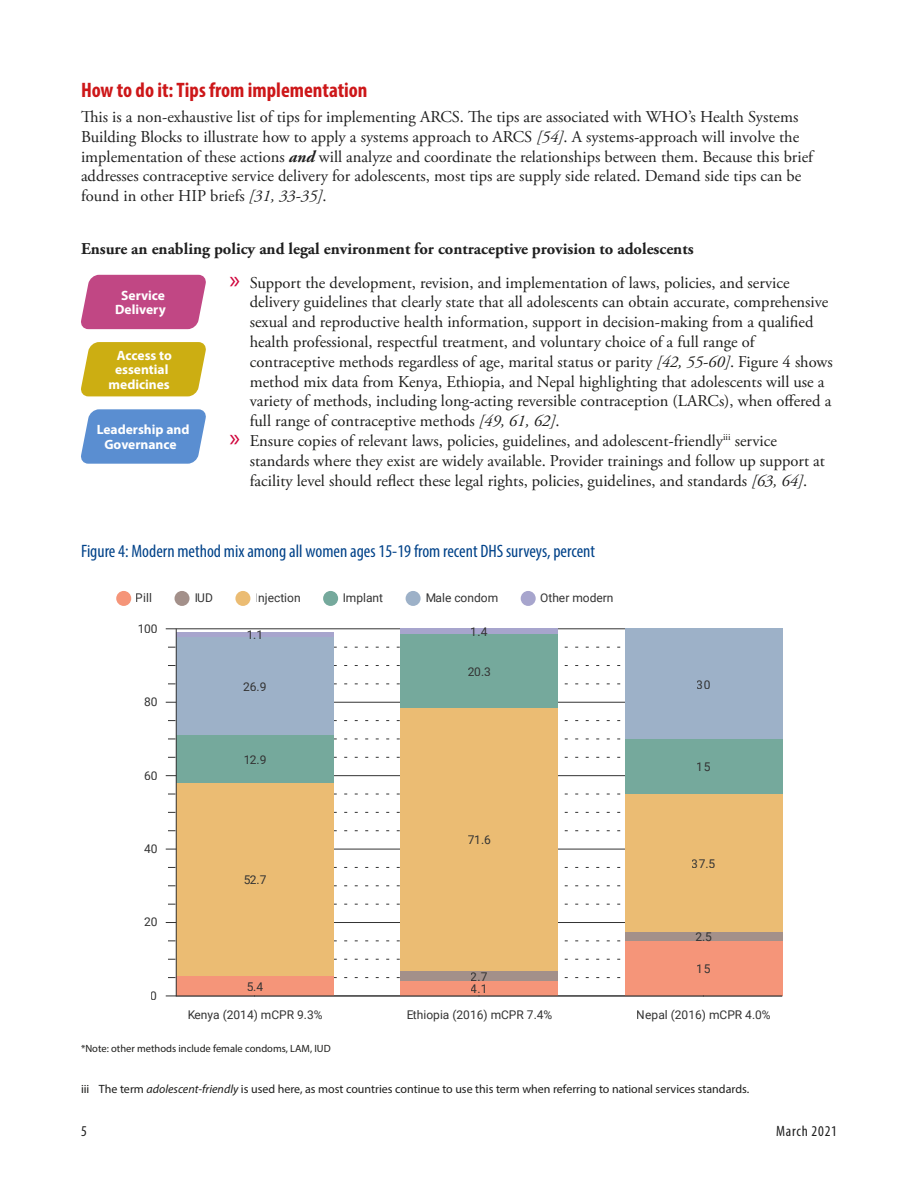
<style>
.page{position:relative;width:918px;height:1188px;background:#fff}
.page>*{position:absolute;margin:0;border:0;box-sizing:border-box;transform-origin:0 0}
.head_1{font:700 condensed 21px "Myriad Pro";color:#cd1719}
.figure_title{font:condensed 18px "Myriad Pro";color:#004289}
.t1{font:16.5px/19.8px "Adobe Garamond Pro";color:#1d1d1b}
.body_1{font:16.5px/19.8px "Adobe Garamond Pro";color:#1f1f1f}
.head_2_black_gar_bol{font:700 16.5px "Adobe Garamond Pro";color:#1f1f1f}
.t2{font:condensed 15px "Myriad Pro";letter-spacing:.05em;color:#1f1f1f}
.box_text{font:700 13.5px/14.7px "Myriad Pro";color:#fff;text-align:center}
.t3{font:12px "Roboto";color:#333}
.Footnote_text{font:12px "Myriad Pro";color:#1d1d1b}
.figure_notes{font:10.5px "Myriad Pro";color:#1d1d1b}
.s1{font-style:italic}
.s2{font-weight:700;font-style:italic}
.s3{font-family:"Myriad Pro";font-size:25.5px;color:#d0043c}
</style>
<div class="page">
<hr style="left:176px;top:922px;width:606px;height:1px;background:#333">
<hr style="left:176px;top:849px;width:606px;height:1px;background:#333">
<hr style="left:176px;top:775px;width:606px;height:1px;background:#333">
<hr style="left:176px;top:702px;width:606px;height:1px;background:#333">
<hr style="left:176px;top:629px;width:606px;height:1px;background:#333">
<div style="left:176px;top:976px;width:157px;height:20px;background:#f59579"></div>
<div style="left:176px;top:783px;width:157px;height:193px;background:#ebbc73"></div>
<div style="left:176px;top:735px;width:157px;height:48px;background:#75a99c"></div>
<div style="left:176px;top:637px;width:157px;height:98px;background:#9db1c8"></div>
<div style="left:176px;top:632px;width:157px;height:5px;background:#a7a5cd"></div>
<div style="left:401px;top:981px;width:157px;height:15px;background:#f59579"></div>
<div style="left:401px;top:971px;width:157px;height:10px;background:#a3908a"></div>
<div style="left:401px;top:708px;width:157px;height:263px;background:#ebbc73"></div>
<div style="left:401px;top:634px;width:157px;height:74px;background:#75a99c"></div>
<div style="left:401px;top:628px;width:157px;height:6px;background:#a7a5cd"></div>
<div style="left:625px;top:941px;width:157px;height:55px;background:#f59579"></div>
<div style="left:625px;top:932px;width:157px;height:9px;background:#a3908a"></div>
<div style="left:625px;top:794px;width:157px;height:138px;background:#ebbc73"></div>
<div style="left:625px;top:739px;width:157px;height:55px;background:#75a99c"></div>
<div style="left:625px;top:629px;width:157px;height:110px;background:#9db1c8"></div>
<svg style="left:168px;top:977px;width:453px;height:1px"></svg>
<svg style="left:168px;top:959px;width:453px;height:1px"></svg>
<svg style="left:168px;top:941px;width:453px;height:1px"></svg>
<svg style="left:168px;top:904px;width:453px;height:1px"></svg>
<svg style="left:168px;top:886px;width:453px;height:1px"></svg>
<svg style="left:168px;top:867px;width:453px;height:1px"></svg>
<svg style="left:168px;top:830px;width:453px;height:1px"></svg>
<svg style="left:168px;top:812px;width:453px;height:1px"></svg>
<svg style="left:168px;top:794px;width:453px;height:1px"></svg>
<svg style="left:168px;top:757px;width:453px;height:1px"></svg>
<svg style="left:168px;top:739px;width:453px;height:1px"></svg>
<svg style="left:168px;top:720px;width:453px;height:1px"></svg>
<svg style="left:168px;top:684px;width:453px;height:1px"></svg>
<svg style="left:168px;top:665px;width:453px;height:1px"></svg>
<svg style="left:168px;top:647px;width:453px;height:1px"></svg>
<hr style="left:176px;top:628px;width:1px;height:368px;background:#333">
<hr style="left:176px;top:996px;width:606px;height:1px;background:#333">
<div style="left:116px;top:591px;width:15px;height:15px;background:#f59579;border-radius:50%"></div>
<div style="left:175px;top:591px;width:15px;height:15px;background:#a3908a;border-radius:50%"></div>
<div style="left:235px;top:591px;width:15px;height:15px;background:#ebbc73;border-radius:50%"></div>
<div style="left:323px;top:591px;width:15px;height:15px;background:#75a99c;border-radius:50%"></div>
<div style="left:406px;top:591px;width:15px;height:15px;background:#9db1c8;border-radius:50%"></div>
<div style="left:521px;top:591px;width:15px;height:15px;background:#a7a5cd;border-radius:50%"></div>
<svg style="left:81px;top:275px;width:125px;height:54px;background:#c5548c"></svg>
<svg style="left:81px;top:342px;width:125px;height:54px;background:#cfb323"></svg>
<svg style="left:81px;top:409px;width:125px;height:55px;background:#6797d4"></svg>
<p class="head_1" style="left:81px;top:77px;width:288px">How to do it: Tips from implementation</p>
<p class="body_1" style="left:81px;top:107px;width:734px">This is a non-exhaustive list of tips for implementing ARCS. The tips are associated with WHO’s Health Systems Building Blocks to illustrate how to apply a systems approach to ARCS <span class="s1">[54]</span>. A systems-approach will involve the implementation of these actions <span class="s2">and</span> will analyze and coordinate the relationships between them. Because this brief addresses contraceptive service delivery for adolescents, most tips are supply side related. Demand side tips can be found in other HIP briefs <span class="s1">[31, 33-35]</span>.</p>
<p class="head_2_black_gar_bol" style="left:81px;top:239px;width:614px">Ensure an enabling policy and legal environment for contraceptive provision to adolescents</p>
<p class="t1" style="left:250px;top:273px;width:585px;text-indent:-20px"><span class="s3">»</span> Support the development, revision, and implementation of laws, policies, and service delivery guidelines that clearly state that all adolescents can obtain accurate, comprehensive sexual and reproductive health information, support in decision-making from a qualified health professional, respectful treatment, and voluntary choice of a full range of contraceptive methods regardless of age, marital status or parity <span class="s1">[42, 55-60]</span>. Figure 4 shows method mix data from Kenya, Ethiopia, and Nepal highlighting that adolescents will use a variety of methods, including long-acting reversible contraception (LARCs), when offered a full range of contraceptive methods <span class="s1">[49, 61, 62]</span>.</p>
<p class="t1" style="left:250px;top:431px;width:577px;text-indent:-20px"><span class="s3">»</span> Ensure copies of relevant laws, policies, guidelines, and adolescent-friendly<sup>iii</sup> service standards where they exist are widely available. Provider trainings and follow up support at facility level should reflect these legal rights, policies, guidelines, and standards <span class="s1">[63, 64]</span>.</p>
<p class="box_text" style="left:115px;top:287px;width:52px">Service<br>Delivery</p>
<p class="box_text" style="left:109px;top:347px;width:65px;text-align:right">Access to essential medicines</p>
<p class="box_text" style="left:97px;top:422px;width:94px">Leadership and<br>Governance</p>
<p class="figure_title" style="left:81px;top:541px;width:516px">Figure 4: Modern method mix among all women ages 15-19 from recent DHS surveys, percent</p>
<p class="t3" style="left:136px;top:590px;width:18px">Pill</p>
<p class="t3" style="left:194px;top:590px;width:20px">IUD</p>
<p class="t3" style="left:255px;top:590px;width:47px">Injection</p>
<p class="t3" style="left:343px;top:590px;width:42px">Implant</p>
<p class="t3" style="left:425px;top:590px;width:75px">Male condom</p>
<p class="t3" style="left:540px;top:590px;width:75px">Other modern</p>
<p class="t3" style="left:137px;top:620px;width:22px">100</p>
<p class="t3" style="left:144px;top:693px;width:15px">80</p>
<p class="t3" style="left:144px;top:767px;width:15px">60</p>
<p class="t3" style="left:144px;top:840px;width:15px">40</p>
<p class="t3" style="left:144px;top:914px;width:15px">20</p>
<p class="t3" style="left:151px;top:987px;width:8px">0</p>
<p class="t3" style="left:246px;top:627px;width:18px">1.1</p>
<p class="t3" style="left:471px;top:623px;width:18px">1.4</p>
<p class="t3" style="left:468px;top:663px;width:25px">20.3</p>
<p class="t3" style="left:243px;top:678px;width:25px">26.9</p>
<p class="t3" style="left:697px;top:676px;width:15px">30</p>
<p class="t3" style="left:243px;top:751px;width:25px">12.9</p>
<p class="t3" style="left:243px;top:871px;width:25px">52.7</p>
<p class="t3" style="left:468px;top:832px;width:25px">71.6</p>
<p class="t3" style="left:471px;top:968px;width:18px">2.7</p>
<p class="t3" style="left:246px;top:978px;width:18px">5.4</p>
<p class="t3" style="left:471px;top:981px;width:18px">4.1</p>
<p class="t3" style="left:697px;top:759px;width:15px">15</p>
<p class="t3" style="left:692px;top:855px;width:25px">37.5</p>
<p class="t3" style="left:695px;top:928px;width:18px">2.5</p>
<p class="t3" style="left:697px;top:961px;width:15px">15</p>
<p class="t3" style="left:187px;top:1006px;width:137px">Kenya (2014) mCPR 9.3%</p>
<p class="t3" style="left:406px;top:1006px;width:148px">Ethiopia (2016) mCPR 7.4%</p>
<p class="t3" style="left:637px;top:1006px;width:135px">Nepal (2016) mCPR 4.0%</p>
<p class="figure_notes" style="left:81px;top:1042px;width:251px">*Note: other methods include female condoms, LAM, IUD</p>
<p class="Footnote_text" style="left:81px;top:1082px;width:670px">iii The term <span class="s1">adolescent-friendly</span> is used here, as most countries continue to use this term when referring to national services standards.</p>
<p class="t2" style="left:81px;top:1122px;width:7px">5</p>
<p class="t2" style="left:776px;top:1122px;width:62px">March 2021</p>
</div>
